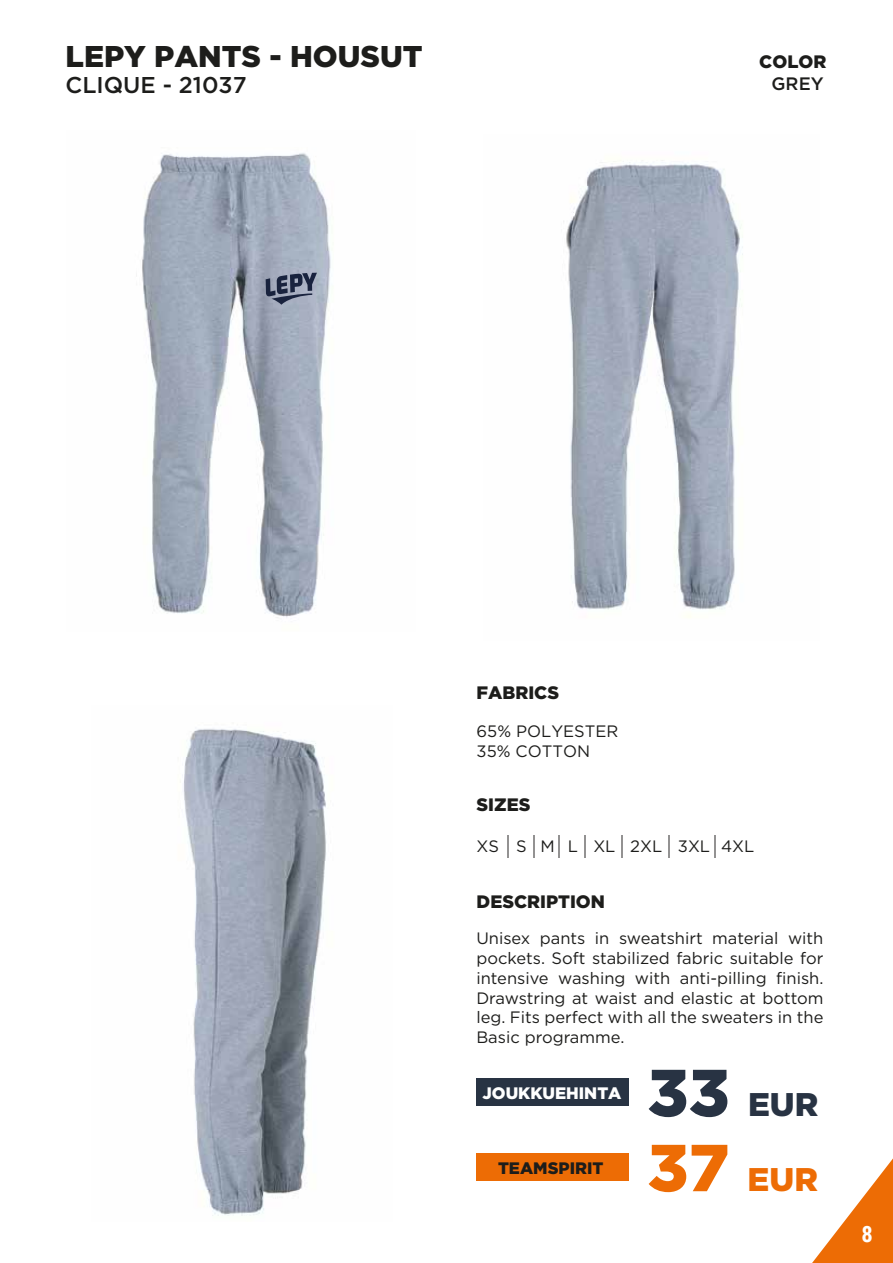
<style>
.page{position:relative;width:893px;height:1263px;background:#fff}
.page>*{position:absolute;margin:0;border:0;box-sizing:border-box;transform-origin:0 0}
.t1{font:900 32.7px "Gotham HTF";color:#283343}
.t2{font:900 32.7px "Gotham HTF";color:#ed6c05}
.t3{font:900 30px "Gotham HTF";color:#1d1d1b}
.t4{font:500 22.8px "Gotham HTF";color:#1d1d1b}
.t5{font:700 22.5px "Roboto Condensed";color:#fff}
.t6{font:900 18px "Gotham HTF";color:#1d1d1b}
.t7{font:500 18px "Gotham HTF";color:#1d1d1b}
.t8{font:900 16.65px "Gotham HTF";color:#fff}
.t9{font:900 16.65px "Gotham HTF";color:#1d1d1b}
.t10{font:16.5px/19.8px "Gotham HTF";color:#1d1d1b}
.s1{font-size:66.3px}
</style>
<div class="page">
<img style="left:136px;top:153px;width:195px;height:465px">
<svg style="left:812px;top:1158px;width:81px;height:105px"></svg>
<hr style="left:507px;top:835px;width:2px;height:23px;background:#939292">
<hr style="left:533px;top:835px;width:2px;height:23px;background:#939292">
<hr style="left:558px;top:835px;width:2px;height:23px;background:#939292">
<hr style="left:584px;top:835px;width:2px;height:23px;background:#939292">
<hr style="left:621px;top:835px;width:2px;height:23px;background:#939292">
<hr style="left:668px;top:835px;width:2px;height:23px;background:#939292">
<hr style="left:714px;top:835px;width:2px;height:23px;background:#939292">
<img style="left:563px;top:160px;width:180px;height:458px">
<img style="left:180px;top:728px;width:147px;height:488px">
<svg style="left:266px;top:273px;width:51px;height:32px"></svg>
<div style="left:476px;top:1078px;width:153px;height:28px;background:#283343"></div>
<div style="left:476px;top:1153px;width:153px;height:28px;background:#ed6c05"></div>
<h2 class="t3" style="left:66px;top:40px;width:359px">LEPY PANTS - HOUSUT</h2>
<h3 class="t4" style="left:66px;top:72px;width:183px">CLIQUE - 21037</h3>
<p class="t6" style="left:759px;top:51px;width:69px">COLOR</p>
<p class="t7" style="left:771px;top:73px;width:54px">GREY</p>
<p class="t6" style="left:477px;top:682px;width:84px">FABRICS</p>
<p class="t10" style="left:477px;top:721px;width:143px">65% POLYESTER<br>35% COTTON</p>
<p class="t6" style="left:477px;top:794px;width:55px">SIZES</p>
<p class="t10" style="left:477px;top:836px;width:279px">XS S M L XL 2XL 3XL 4XL</p>
<p class="t6" style="left:477px;top:891px;width:130px">DESCRIPTION</p>
<p class="t10" style="left:476px;top:928px;width:349px;text-align:justify">Unisex pants in sweatshirt material with pockets. Soft stabilized fabric suitable for intensive washing with anti-pilling finish.<br>Drawstring at waist and elastic at bottom leg. Fits perfect with all the sweaters in the Basic programme.</p>
<h1 class="t1" style="left:647px;top:1086px;width:172px"><span class="s1">33</span> EUR</h1>
<p class="t8" style="left:482px;top:1083px;width:140px">JOUKKUEHINTA</p>
<p class="t9" style="left:498px;top:1158px;width:107px">TEAMSPIRIT</p>
<h1 class="t2" style="left:647px;top:1161px;width:172px"><span class="s1">37</span> EUR</h1>
<h3 class="t5" style="left:861px;top:1218px;width:13px">8</h3>
</div>
